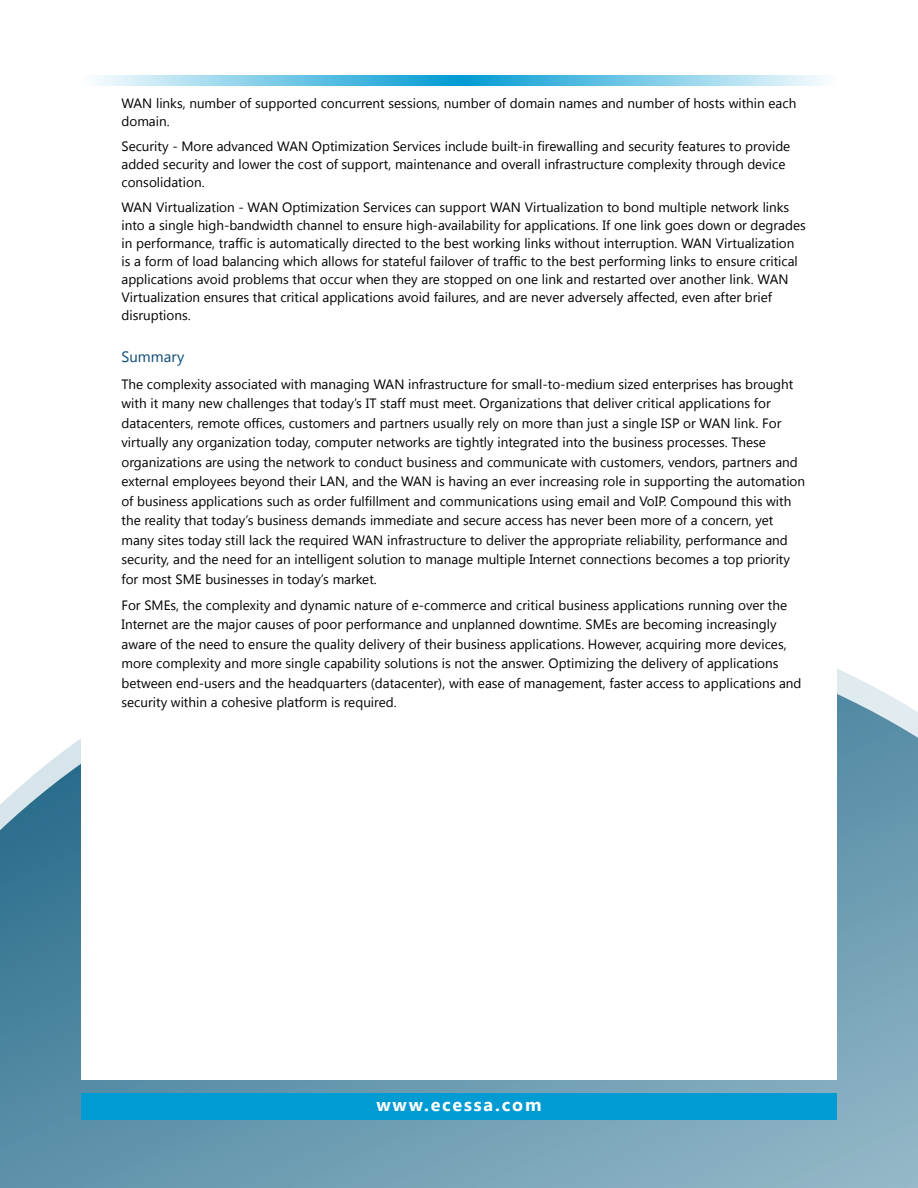
<style>
.page{position:relative;width:918px;height:1188px;background:#fff}
.page>*{position:absolute;margin:0;border:0;box-sizing:border-box;transform-origin:0 0}
.t1{font:700 18px "Khmer UI";letter-spacing:.1em;color:#fff}
.t2{font:15px "Khmer UI";color:#0a4977}
.t3{font:13.5px/19.5px "Khmer UI";color:#000}
</style>
<div class="page">
<svg style="left:0;top:668px;width:918px;height:520px;background:#75a2b7"></svg>
<div style="left:81px;top:80px;width:756px;height:1000px;background:#fff"></div>
<div style="left:81px;top:1094px;width:756px;height:26px;background:#009bd3"></div>
<svg style="left:95px;top:75px;width:729px;height:11px;background:#7acae7"></svg>
<p class="t3" style="left:122px;top:94px;width:676px;line-height:18px">WAN links, number of supported concurrent sessions, number of domain names and number of hosts within each domain.</p>
<p class="t3" style="left:122px;top:137px;width:670px;line-height:18px">Security - More advanced WAN Optimization Services include built-in firewalling and security features to provide added security and lower the cost of support, maintenance and overall infrastructure complexity through device consolidation.</p>
<p class="t3" style="left:122px;top:198px;width:686px;line-height:18px">WAN Virtualization - WAN Optimization Services can support WAN Virtualization to bond multiple network links into a single high-bandwidth channel to ensure high-availability for applications. If one link goes down or degrades in performance, traffic is automatically directed to the best working links without interruption. WAN Virtualization is a form of load balancing which allows for stateful failover of traffic to the best performing links to ensure critical applications avoid problems that occur when they are stopped on one link and restarted over another link. WAN Virtualization ensures that critical applications avoid failures, and are never adversely affected, even after brief disruptions.</p>
<p class="t2" style="left:122px;top:348px;width:65px">Summary</p>
<p class="t3" style="left:122px;top:374px;width:685px">The complexity associated with managing WAN infrastructure for small-to-medium sized enterprises has brought with it many new challenges that today’s IT staff must meet. Organizations that deliver critical applications for datacenters, remote offices, customers and partners usually rely on more than just a single ISP or WAN link. For virtually any organization today, computer networks are tightly integrated into the business processes. These organizations are using the network to conduct business and communicate with customers, vendors, partners and external employees beyond their LAN, and the WAN is having an ever increasing role in supporting the automation of business applications such as order fulfillment and communications using email and VoIP. Compound this with the reality that today’s business demands immediate and secure access has never been more of a concern, yet many sites today still lack the required WAN infrastructure to deliver the appropriate reliability, performance and security, and the need for an intelligent solution to manage multiple Internet connections becomes a top priority for most SME businesses in today’s market.</p>
<p class="t3" style="left:122px;top:595px;width:682px">For SMEs, the complexity and dynamic nature of e-commerce and critical business applications running over the Internet are the major causes of poor performance and unplanned downtime. SMEs are becoming increasingly aware of the need to ensure the quality delivery of their business applications. However, acquiring more devices, more complexity and more single capability solutions is not the answer. Optimizing the delivery of applications between end-users and the headquarters (datacenter), with ease of management, faster access to applications and security within a cohesive platform is required.</p>
<h1 class="t1" style="left:376px;top:1094px;width:167px">www.ecessa.com</h1>
</div>
